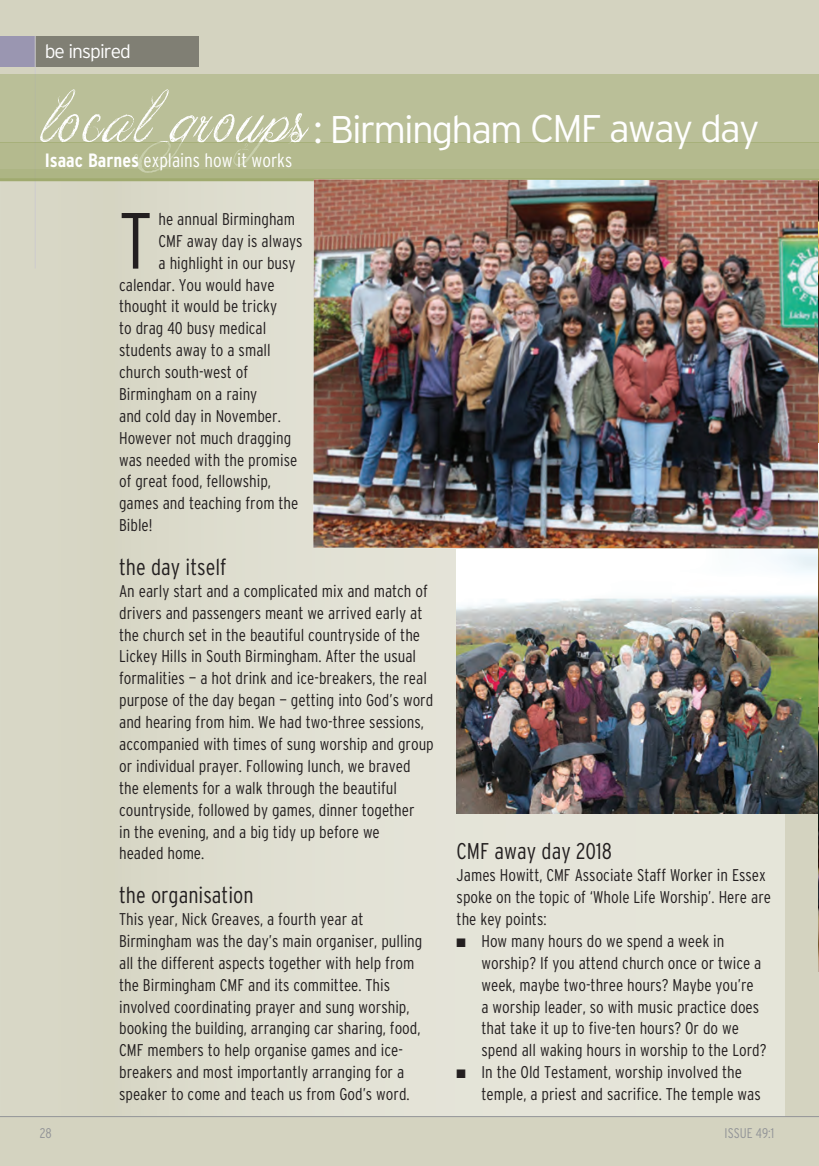
<style>
.page{position:relative;width:819px;height:1166px;background:#d4d3c0}
.page>*{position:absolute;margin:0;border:0;box-sizing:border-box;transform-origin:0 0}
.t1{font:300 condensed 79.45px "Interstate";color:#231f20}
.t2{font:63px "Jellyka King's Hat";letter-spacing:.05em;color:#fff}
.t3{font:300 38.5px "Interstate";letter-spacing:-.05em;color:#fff}
.t4{font:300 condensed 22.75px "Interstate";color:#231f20}
.t5{font:300 condensed 19.25px "Interstate";color:#fff}
.t6{font:300 19.25px "Interstate";letter-spacing:-.05em;color:#fff}
.t7{font:300 condensed 16.97px/21.9px "Interstate";color:#231f20}
.t8{font:300 condensed 14px "Interstate";color:#939598}
.s1{font-weight:700}
</style>
<div class="page">
<div style="left:0;top:181px;width:784px;height:936px;background:#deded0"></div>
<div style="left:0;top:36px;width:198px;height:31px;background:#807f74"></div>
<div style="left:0;top:36px;width:35px;height:31px;background:#9a96b1"></div>
<hr style="left:35px;top:36px;width:1px;height:232px;background:#cdcbcd">
<div style="left:0;top:74px;width:819px;height:69px;background:#babf98"></div>
<div style="left:0;top:143px;width:819px;height:38px;background:#b4ba8e"></div>
<img style="left:313px;top:180px;width:505px;height:368px">
<img style="left:456px;top:549px;width:362px;height:264px">
<img style="left:818px;top:180px;width:1px;height:264px">
<hr style="left:818px;top:444px;width:1px;height:264px;background:#fff">
<hr style="left:818px;top:708px;width:1px;height:263px;background:#fff">
<hr style="left:0;top:1116px;width:819px;height:1px;background:#939598">
<p class="t6" style="left:45px;top:40px;width:88px">be inspired</p>
<h2 class="t2" style="left:45px;top:84px;width:283px">local groups</h2>
<h3 class="t3" style="left:313px;top:107px;width:447px">: Birmingham CMF away day</h3>
<p class="t5" style="left:45px;top:149px;width:249px"><span class="s1">Isaac Barnes</span> explains how it works</p>
<h1 class="t1" style="left:119px;top:195px;width:35px">t</h1>
<p class="t7" style="left:158px;top:208px;width:138px">he annual birmingham</p>
<p class="t7" style="left:158px;top:230px;width:146px">cMF away day is always</p>
<p class="t7" style="left:158px;top:252px;width:139px">a highlight in our busy</p>
<p class="t7" style="left:119px;top:274px;width:157px">calendar. You would have</p>
<p class="t7" style="left:119px;top:296px;width:159px">thought it would be tricky</p>
<p class="t7" style="left:119px;top:317px;width:149px">to drag 40 busy medical</p>
<p class="t7" style="left:119px;top:339px;width:153px">students away to a small</p>
<p class="t7" style="left:119px;top:361px;width:130px">church south-west of</p>
<p class="t7" style="left:119px;top:383px;width:140px">birmingham on a rainy</p>
<p class="t7" style="left:119px;top:405px;width:163px">and cold day in november.</p>
<p class="t7" style="left:119px;top:427px;width:173px">However not much dragging</p>
<p class="t7" style="left:119px;top:449px;width:180px">was needed with the promise</p>
<p class="t7" style="left:119px;top:471px;width:153px">of great food, fellowship,</p>
<p class="t7" style="left:119px;top:492px;width:181px">games and teaching from the</p>
<p class="t7" style="left:119px;top:514px;width:35px">bible!</p>
<h3 class="t4" style="left:119px;top:554px;width:109px">the day itself</h3>
<p class="t7" style="left:119px;top:580px;width:316px">An early start and a complicated mix and match of drivers and passengers meant we arrived early at the church set in the beautiful countryside of the lickey Hills in South birmingham. After the usual formalities — a hot drink and ice-breakers, the real purpose of the day began — getting into god’s word and hearing from him. We had two-three sessions, accompanied with times of sung worship and group or individual prayer. Following lunch, we braved the elements for a walk through the beautiful countryside, followed by games, dinner together<br>in the evening, and a big tidy up before we<br>headed home.</p>
<h3 class="t4" style="left:119px;top:882px;width:136px">the organisation</h3>
<p class="t7" style="left:119px;top:908px;width:305px">this year, nick greaves, a fourth year at birmingham was the day’s main organiser, pulling all the different aspects together with help from the birmingham cMF and its committee. this involved coordinating prayer and sung worship, booking the building, arranging car sharing, food, cMF members to help organise games and ice&shy;breakers and most importantly arranging for a speaker to come and teach us from god’s word.</p>
<h3 class="t4" style="left:456px;top:838px;width:157px">cMF away day 2018</h3>
<p class="t7" style="left:456px;top:864px;width:316px">James Howitt, cMF Associate Staff Worker in Essex spoke on the topic of ‘Whole life Worship’. Here are the key points:</p>
<p class="t7" style="left:481px;top:930px;width:287px;text-indent:-25px">■ How many hours do we spend a week in worship? If you attend church once or twice a week, maybe two-three hours? Maybe you’re<br>a worship leader, so with music practice does that take it up to five-ten hours? Or do we spend all waking hours in worship to the lord?</p>
<p class="t7" style="left:481px;top:1061px;width:281px;text-indent:-25px">■ In the Old testament, worship involved the temple, a priest and sacrifice. the temple was</p>
<p class="t8" style="left:40px;top:1124px;width:14px">28</p>
<p class="t8" style="left:724px;top:1124px;width:51px">ISSUE 49:1</p>
</div>
